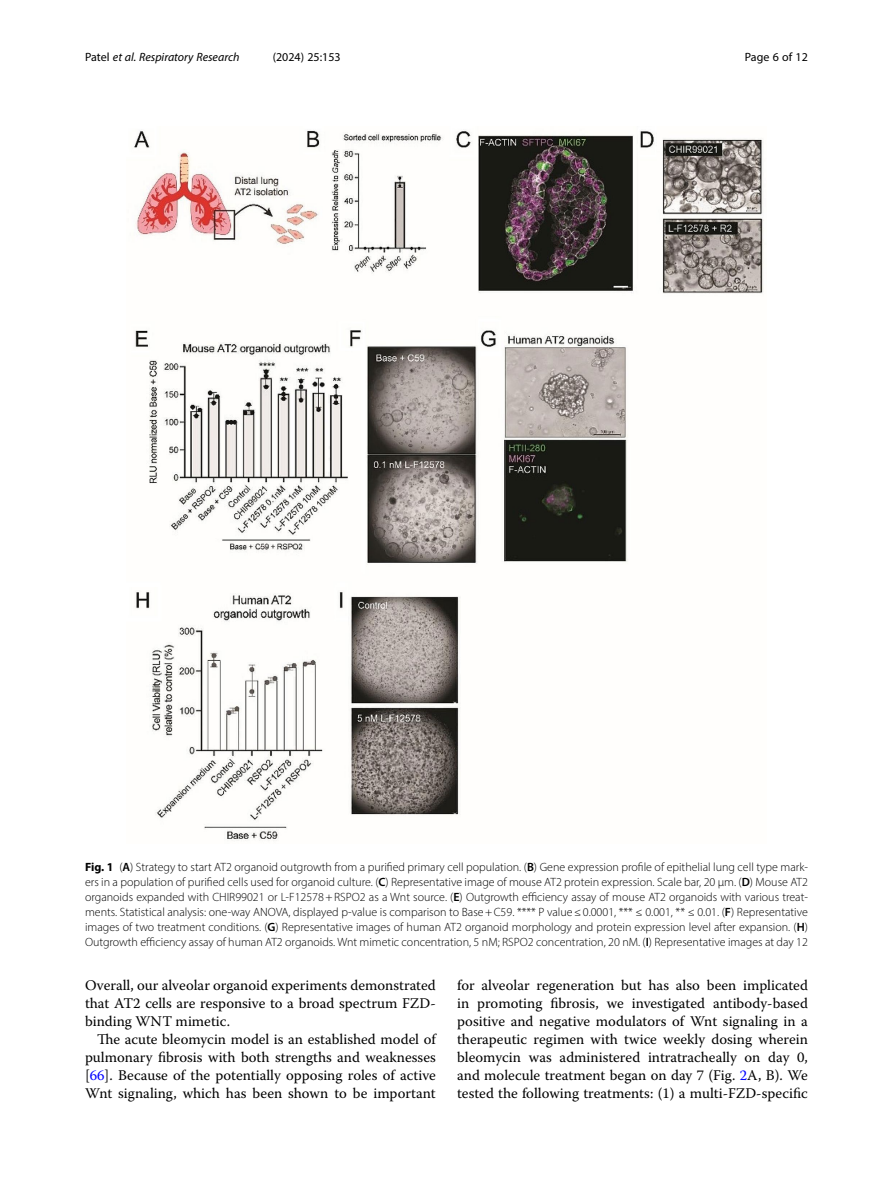
<style>
.page{position:relative;width:893px;height:1191px;background:#fff}
.page>*{position:absolute;margin:0;border:0;box-sizing:border-box;transform-origin:0 0}
.Body_Text_Indent{font:14.7px/18px "Warnock Pro";color:#000;text-align:justify}
.Body_Text{font:14.7px/18px "Warnock Pro";color:#000;text-align:justify}
.Figure_Caption{font:300 12px/15px "Myriad Pro";color:#000;text-align:justify}
.t1{font:italic 12px "Myriad Pro";color:#000}
.t2{font:12px "Myriad Pro";color:#000}
.s1{font-style:normal}
.s2{font-weight:700}
.s3{font-weight:600}
.s4{color:#00f}
</style>
<div class="page">
<img style="left:134px;top:130px;width:630px;height:711px">
<p class="t1" style="left:85px;top:50px;width:156px"><span class="s1">Patel</span> et al. Respiratory Research</p>
<p class="t2" style="left:273px;top:50px;width:70px">(2024) 25:153</p>
<p class="t2" style="left:745px;top:50px;width:65px">Page 6 of 12</p>
<p class="Figure_Caption" style="left:85px;top:859px;width:724px"><span class="s2">Fig. 1</span> (<span class="s3">A</span>) Strategy to start AT2 organoid outgrowth from a purified primary cell population. (<span class="s3">B</span>) Gene expression profile of epithelial lung cell type mark&shy;ers in a population of purified cells used for organoid culture. (<span class="s3">C</span>) Representative image of mouse AT2 protein expression. Scale bar, 20 μm. (<span class="s3">D</span>) Mouse AT2 organoids expanded with CHIR99021 or L-F12578+RSPO2 as a Wnt source. (<span class="s3">E</span>) Outgrowth efficiency assay of mouse AT2 organoids with various treat&shy;ments. Statistical analysis: one-way ANOVA, displayed p-value is comparison to Base+C59. **** P value≤0.0001, *** ≤ 0.001, ** ≤ 0.01. (<span class="s3">F</span>) Representative images of two treatment conditions. (<span class="s3">G</span>) Representative images of human AT2 organoid morphology and protein expression level after expansion. (<span class="s3">H</span>)<br>Outgrowth efficiency assay of human AT2 organoids. Wnt mimetic concentration, 5 nM; RSPO2 concentration, 20 nM. (<span class="s3">I</span>) Representative images at day 12</p>
<p class="Body_Text" style="left:85px;top:976px;width:352px">Overall, our alveolar organoid experiments demonstrated that AT2 cells are responsive to a broad spectrum FZD&shy;binding WNT mimetic.</p>
<p class="Body_Text_Indent" style="left:85px;top:1030px;width:352px;text-indent:12px">The acute bleomycin model is an established model of pulmonary fibrosis with both strengths and weaknesses [<span class="s4">66</span>]. Because of the potentially opposing roles of active Wnt signaling, which has been shown to be important</p>
<p class="Body_Text_Indent" style="left:457px;top:976px;width:352px">for alveolar regeneration but has also been implicated in promoting fibrosis, we investigated antibody-based positive and negative modulators of Wnt signaling in a therapeutic regimen with twice weekly dosing wherein bleomycin was administered intratracheally on day 0, and molecule treatment began on day 7 (Fig. <span class="s4">2</span>A, B). We tested the following treatments: (1) a multi-FZD-specific</p>
</div>
